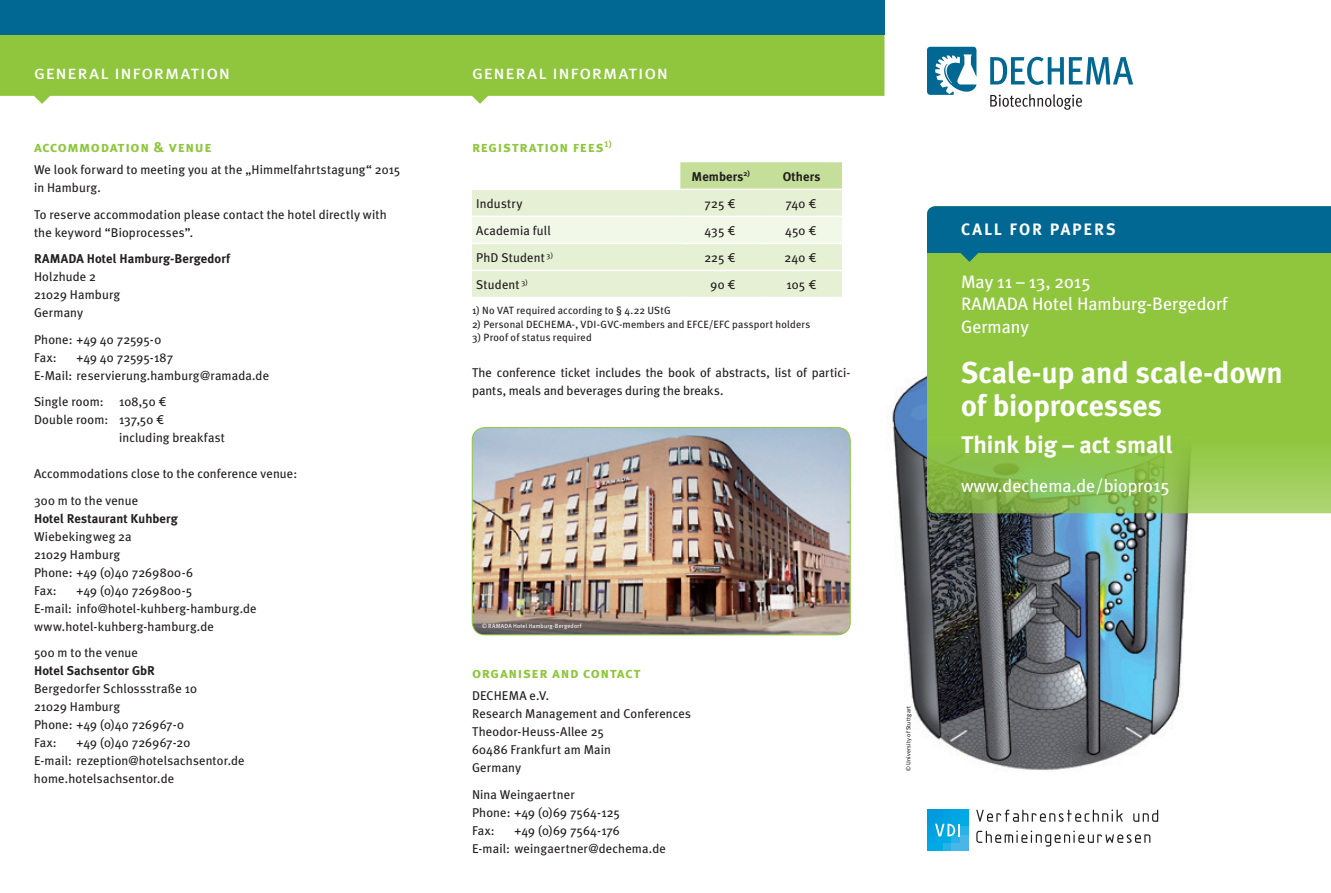
<style>
.page{position:relative;width:1331px;height:893px;background:#fff}
.page>*{position:absolute;margin:0;border:0;box-sizing:border-box;transform-origin:0 0}
.t1{font:700 30px/33px "Meta Plus";color:#fff}
.t2{font:700 24px "Meta Plus";color:#fff}
.t3{font:19.5px "Meta Plus Book Caps";letter-spacing:.035em;color:#fff}
.t4{font:18px/22.5px "Meta Plus";color:#fff}
.t5{font:700 16.5px "Meta Plus";letter-spacing:.17em;color:#fff}
.t6{font:15px "Meta Plus Bold Caps";letter-spacing:.04em;color:#8fc63e}
.t7{font:12.75px/18px "Meta Plus";letter-spacing:.01em;color:#231f20}
.t8{font:700 12.75px "Meta Plus";letter-spacing:.01em;color:#231f20}
.t9{font:10.5px "Meta Plus";letter-spacing:.015em;color:#231f20}
.t10{font:6px "Meta Plus";letter-spacing:.025em;color:#fff}
.t11{font:6px "Meta Plus";letter-spacing:.025em;color:#231f20}
.s1{font-family:"Meta OT"}
</style>
<div class="page">
<img style="left:892px;top:375px;width:305px;height:395px">
<svg style="left:0;top:34px;width:884px;height:70px;background:#99cb55"></svg>
<div style="left:0;top:0;width:884px;height:34px;background:#006893"></div>
<svg style="left:927px;top:262px;width:404px;height:251px;background:#8fc443"></svg>
<svg style="left:927px;top:206px;width:404px;height:56px;background:#177785"></svg>
<svg style="left:472px;top:162px;width:370px;height:135px;background:#e8f2d8"></svg>
<hr style="left:472px;top:189px;width:208px;height:1px;background:#fff">
<hr style="left:680px;top:189px;width:81px;height:1px;background:#fff">
<hr style="left:761px;top:189px;width:81px;height:1px;background:#fff">
<hr style="left:472px;top:216px;width:208px;height:1px;background:#fff">
<hr style="left:680px;top:216px;width:81px;height:1px;background:#fff">
<hr style="left:761px;top:216px;width:81px;height:1px;background:#fff">
<hr style="left:472px;top:243px;width:208px;height:1px;background:#fff">
<hr style="left:680px;top:243px;width:81px;height:1px;background:#fff">
<hr style="left:761px;top:243px;width:81px;height:1px;background:#fff">
<hr style="left:472px;top:270px;width:208px;height:1px;background:#fff">
<hr style="left:680px;top:270px;width:81px;height:1px;background:#fff">
<hr style="left:761px;top:270px;width:81px;height:1px;background:#fff">
<svg style="left:927px;top:47px;width:49px;height:48px"></svg>
<svg style="left:990px;top:57px;width:143px;height:28px"></svg>
<svg style="left:990px;top:94px;width:92px;height:16px"></svg>
<img style="left:472px;top:428px;width:378px;height:207px">
<div style="left:472px;top:427px;width:378px;height:208px;border:1px solid #8fc63e;border-radius:13px"></div>
<div style="left:927px;top:842px;width:8px;height:8px;background:#00a9e3"></div>
<div style="left:935px;top:842px;width:9px;height:8px;background:#00abe4"></div>
<div style="left:944px;top:842px;width:8px;height:8px;background:#29b2e7"></div>
<div style="left:952px;top:842px;width:8px;height:8px;background:#48b7e8"></div>
<div style="left:960px;top:842px;width:8px;height:8px;background:#48b7e8"></div>
<div style="left:927px;top:834px;width:8px;height:8px;background:#00a4e1"></div>
<div style="left:935px;top:834px;width:9px;height:8px;background:#00a9e3"></div>
<div style="left:944px;top:834px;width:8px;height:8px;background:#00abe4"></div>
<div style="left:952px;top:834px;width:8px;height:8px;background:#29b2e7"></div>
<div style="left:960px;top:834px;width:8px;height:8px;background:#48b7e8"></div>
<div style="left:927px;top:826px;width:8px;height:8px;background:#00a1e0"></div>
<div style="left:960px;top:826px;width:8px;height:8px;background:#29b2e7"></div>
<div style="left:927px;top:818px;width:8px;height:8px;background:#009bde"></div>
<div style="left:935px;top:818px;width:9px;height:8px;background:#00a1e0"></div>
<div style="left:944px;top:818px;width:8px;height:8px;background:#00a4e1"></div>
<div style="left:952px;top:818px;width:8px;height:8px;background:#00a9e3"></div>
<div style="left:960px;top:818px;width:8px;height:8px;background:#00abe4"></div>
<div style="left:927px;top:810px;width:8px;height:8px;background:#009bde"></div>
<div style="left:935px;top:810px;width:9px;height:8px;background:#009bde"></div>
<div style="left:944px;top:810px;width:8px;height:8px;background:#00a1e0"></div>
<div style="left:952px;top:810px;width:8px;height:8px;background:#00a4e1"></div>
<svg style="left:935px;top:824px;width:25px;height:12px"></svg>
<div style="left:960px;top:810px;width:8px;height:8px;background:#00a9e3"></div>
<svg style="left:976px;top:830px;width:174px;height:16px"></svg>
<svg style="left:976px;top:809px;width:147px;height:13px"></svg>
<svg style="left:1133px;top:810px;width:25px;height:12px"></svg>
<h3 class="t3" style="left:34px;top:61px;width:198px">general information</h3>
<h3 class="t3" style="left:472px;top:61px;width:198px">general information</h3>
<p class="t6" style="left:34px;top:138px;width:179px">accommodation &amp; venue</p>
<p class="t7" style="left:34px;top:161px;width:368px">We look forward to meeting you at the „Himmelfahrtstagung“ 2015 in Hamburg.</p>
<p class="t7" style="left:34px;top:205px;width:354px">To reserve accommodation please contact the hotel directly with the keyword “Bioprocesses”.</p>
<p class="t8" style="left:34px;top:251px;width:198px">RAMADA Hotel Hamburg-Bergedorf</p>
<p class="t7" style="left:34px;top:268px;width:88px">Holzhude 2<br>21029 Hamburg<br>Germany</p>
<p class="t7" style="left:34px;top:330px;width:129px">Phone: +49 40 72595-0<br>Fax:</p>
<p class="t7" style="left:34px;top:348px;width:237px;text-indent:43px">+49 40 72595-187<br>E-Mail: reservierung.hamburg@ramada.de</p>
<p class="t7" style="left:34px;top:393px;width:134px">Single room: 108,50 <span class="s1">€</span></p>
<p class="t7" style="left:34px;top:411px;width:132px">Double room: 137,50 <span class="s1">€</span></p>
<p class="t7" style="left:119px;top:429px;width:108px">including breakfast</p>
<p class="t7" style="left:34px;top:461px;width:265px;line-height:26.5px">Accommodations close to the conference venue:<br>300 m to the venue</p>
<p class="t8" style="left:34px;top:511px;width:145px">Hotel Restaurant Kuhberg</p>
<p class="t7" style="left:34px;top:527px;width:161px">Wiebekingweg 2a<br>21029 Hamburg<br>Phone: +49 (0)40 7269800-6<br>Fax:</p>
<p class="t7" style="left:34px;top:581px;width:224px;text-indent:43px">+49 (0)40 7269800-5<br>E-mail: info@hotel-kuhberg-hamburg.de www.hotel-kuhberg-hamburg.de</p>
<p class="t7" style="left:34px;top:644px;width:106px">500 m to the venue</p>
<p class="t8" style="left:34px;top:664px;width:122px">Hotel Sachsentor GbR</p>
<p class="t7" style="left:34px;top:680px;width:164px">Bergedorfer Schlossstraße 10<br>21029 Hamburg<br>Phone: +49 (0)40 726967-0<br>Fax:</p>
<p class="t7" style="left:34px;top:734px;width:212px;text-indent:43px">+49 (0)40 726967-20<br>E-mail: rezeption@hotelsachsentor.de home.hotelsachsentor.de</p>
<p class="t6" style="left:472px;top:138px;width:141px">registration fees<sup>1)</sup></p>
<p class="t8" style="left:692px;top:169px;width:60px">Members<sup>2)</sup></p>
<p class="t8" style="left:783px;top:169px;width:39px">Others</p>
<p class="t7" style="left:476px;top:194px;width:48px">Industry</p>
<p class="t7" style="left:705px;top:194px;width:33px">725 <span class="s1">€</span></p>
<p class="t7" style="left:785px;top:194px;width:32px">740 <span class="s1">€</span></p>
<p class="t7" style="left:476px;top:221px;width:76px">Academia full</p>
<p class="t7" style="left:704px;top:221px;width:33px">435 <span class="s1">€</span></p>
<p class="t7" style="left:785px;top:221px;width:33px">450 <span class="s1">€</span></p>
<p class="t7" style="left:476px;top:248px;width:78px">PhD Student <sup>3)</sup></p>
<p class="t7" style="left:704px;top:248px;width:33px">225 <span class="s1">€</span></p>
<p class="t7" style="left:784px;top:248px;width:33px">240 <span class="s1">€</span></p>
<p class="t7" style="left:476px;top:275px;width:53px">Student <sup>3)</sup></p>
<p class="t7" style="left:711px;top:275px;width:27px">90 <span class="s1">€</span></p>
<p class="t7" style="left:786px;top:275px;width:32px">105 <span class="s1">€</span></p>
<p class="t9" style="left:472px;top:305px;width:200px">1) No VAT required according to § 4.22 UStG</p>
<p class="t9" style="left:472px;top:318px;width:340px">2) Personal DECHEMA-, VDI-GVC-members and EFCE/EFC passport holders</p>
<p class="t9" style="left:472px;top:332px;width:121px">3) Proof of status required</p>
<p class="t7" style="left:472px;top:364px;width:380px">The conference ticket includes the book of abstracts, list of partici&shy;pants, meals and beverages during the breaks.</p>
<p class="t10" style="left:482px;top:622px;width:101px">© RAMADA Hotel Hamburg-Bergedorf</p>
<p class="t6" style="left:472px;top:664px;width:170px">organiser and contact</p>
<p class="t7" style="left:472px;top:687px;width:221px">DECHEMA e.V.<br>Research Management and Conferences<br>Theodor-Heuss-Allee 25<br>60486 Frankfurt am Main<br>Germany</p>
<p class="t7" style="left:472px;top:785px;width:150px">Nina Weingaertner<br>Phone: +49 (0)69 7564-125<br>Fax:</p>
<p class="t7" style="left:472px;top:821px;width:195px;text-align:center">+49 (0)69 7564-176<br>E-mail: weingaertner@dechema.de</p>
<p class="t5" style="left:961px;top:220px;width:65px">Call for</p>
<p class="t5" style="left:1050px;top:220px;width:50px">Papers</p>
<h3 class="t4" style="left:961px;top:270px;width:268px">May 11 – 13, 2015<br>RAMADA Hotel Hamburg-Bergedorf<br>Germany</h3>
<h1 class="t1" style="left:961px;top:356px;width:323px">Scale-up and scale-down of bioprocesses</h1>
<h2 class="t2" style="left:961px;top:431px;width:214px">Think big – act small</h2>
<h3 class="t4" style="left:961px;top:475px;width:210px">www.dechema.de/biopro15</h3>
<p class="t11" style="left:905px;top:771px;width:67px;rotate:-90deg">© University of Stuttgart</p>
</div>
